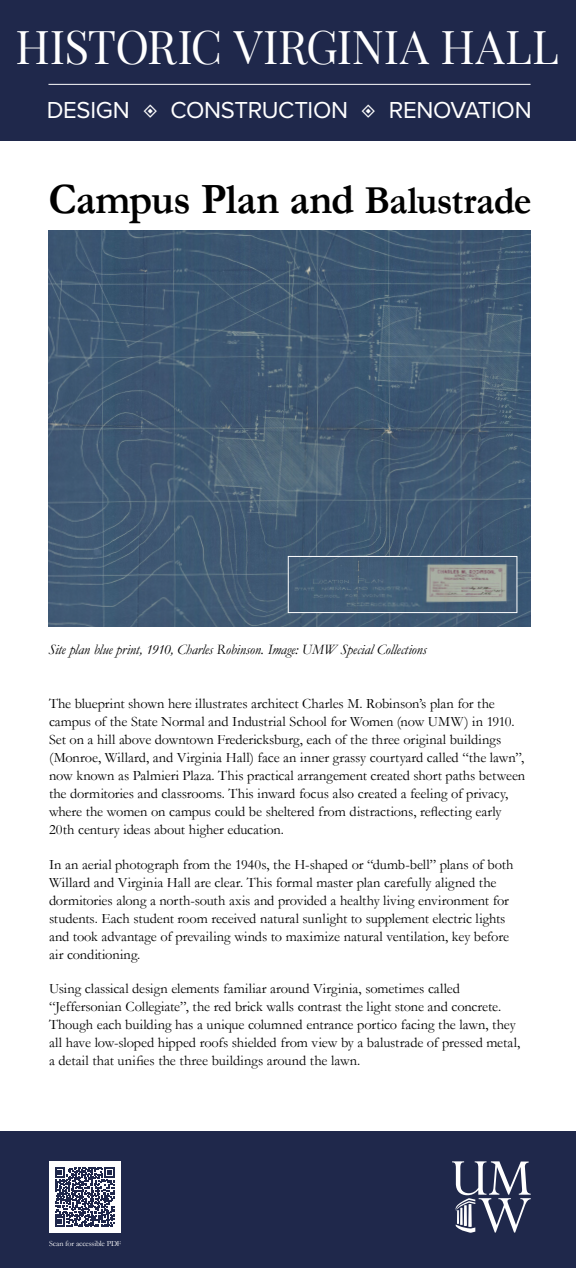
<style>
.page{position:relative;width:576px;height:1268px;background:#fff}
.page>*{position:absolute;margin:0;border:0;box-sizing:border-box;transform-origin:0 0}
.t1{font:45.6px "Playfair Display";letter-spacing:-.01em;color:#fff}
.t2{font:700 43.6px "Garamond";letter-spacing:-.01em;color:#000;scale:.95 1}
.t3{font:24px "Proxima Nova";letter-spacing:-.01em;color:#fff}
.t4{font:14.4px/18px "Garamond";letter-spacing:-.005em;color:#000}
.t5{font:italic 14.4px "Garamond";letter-spacing:-.01em;color:#000}
.t6{font:8px "Garamond";letter-spacing:-.02em;color:#fff}
.s1{font-size:40px}
</style>
<div class="page">
<div style="left:0;top:1130px;width:576px;height:137px;background:#1f284b"></div>
<div style="left:0;top:0;width:576px;height:140px;background:#1f284b"></div>
<svg style="left:452px;top:1161px;width:79px;height:71px"></svg>
<div style="left:49px;top:1161px;width:71px;height:71px;background:#fff"></div>
<hr style="left:48px;top:84px;width:483px;height:1px;background:#fff">
<img style="left:48px;top:230px;width:482px;height:396px">
<img style="left:290px;top:558px;width:225px;height:52px">
<div style="left:288px;top:556px;width:229px;height:56px;border:1px solid #fff"></div>
<svg style="left:55px;top:1167px;width:60px;height:59px"></svg>
<h1 class="t1" style="left:16px;top:11px;width:545px">HISTORIC VIRGINIA HALL</h1>
<h3 class="t3" style="left:47px;top:92px;width:85px">DESIGN</h3>
<h3 class="t3" style="left:171px;top:92px;width:179px">CONSTRUCTION</h3>
<h3 class="t3" style="left:389px;top:92px;width:145px">RENOVATION</h3>
<h2 class="t2" style="left:48px;top:173px;width:510px">Campus Plan and <span class="s1">Balustrade</span></h2>
<p class="t5" style="left:48px;top:641px;width:380px">Site plan blue print, 1910, Charles Robinson. Image: UMW Special Collections</p>
<p class="t4" style="left:49px;top:694px;width:478px">The blueprint shown here illustrates architect Charles M. Robinson’s plan for the campus of the State Normal and Industrial School for Women (now UMW) in 1910.<br>Set on a hill above downtown Fredericksburg, each of the three original buildings (Monroe, Willard, and Virginia Hall) face an inner grassy courtyard called “the lawn”, now known as Palmieri Plaza. This practical arrangement created short paths between the dormitories and classrooms. This inward focus also created a feeling of privacy, where the women on campus could be sheltered from distractions, reflecting early 20th century ideas about higher education.</p>
<p class="t4" style="left:49px;top:854px;width:466px">In an aerial photograph from the 1940s, the H-shaped or “dumb-bell” plans of both Willard and Virginia Hall are clear. This formal master plan carefully aligned the dormitories along a north-south axis and provided a healthy living environment for students. Each student room received natural sunlight to supplement electric lights and took advantage of prevailing winds to maximize natural ventilation, key before air conditioning.</p>
<p class="t4" style="left:49px;top:979px;width:473px">Using classical design elements familiar around Virginia, sometimes called “Jeffersonian Collegiate”, the red brick walls contrast the light stone and concrete.<br>Though each building has a unique columned entrance portico facing the lawn, they all have low-sloped hipped roofs shielded from view by a balustrade of pressed metal, a detail that unifies the three buildings around the lawn.</p>
<p class="t6" style="left:49px;top:1238px;width:74px">Scan for accessible PDF</p>
</div>
